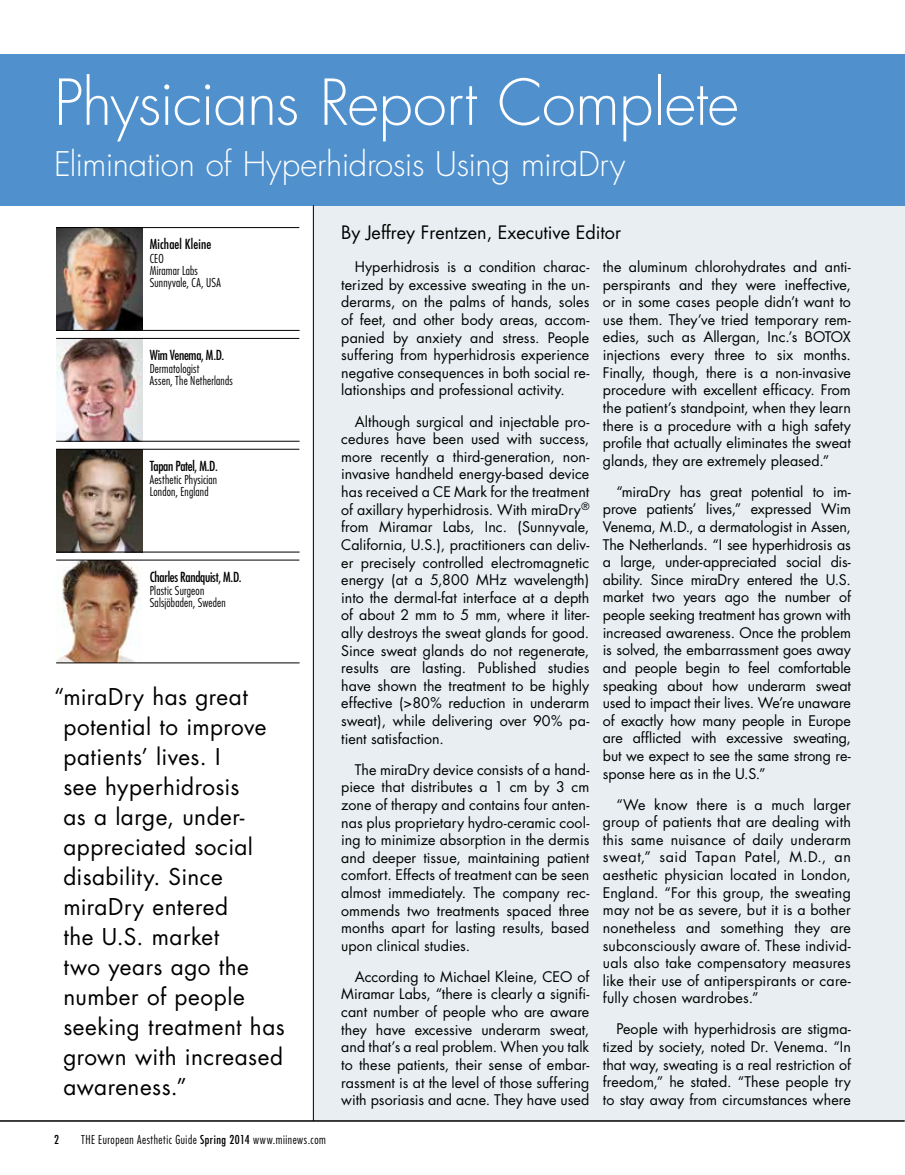
<style>
.page{position:relative;width:905px;height:1175px;background:#fff}
.page>*{position:absolute;margin:0;border:0;box-sizing:border-box;transform-origin:0 0}
.t1{font:300 61.5px "Futura";letter-spacing:-.015em;color:#fff}
.t2{font:300 33px "Futura";letter-spacing:-.01em;color:#fff}
.t3{font:22.5px/30px "Futura";letter-spacing:.02em;color:#000}
.t4{font:18px "Futura";color:#000}
.t5{font:14.25px/17.5px "Futura";letter-spacing:.005em;color:#000;text-align:justify}
.t6{font:condensed 13.5px "Futura";letter-spacing:-.02em;color:#000}
.t7{font:condensed 13.5px "Futura";letter-spacing:.01em;color:#000}
.t8{font:300 condensed 12px/12px "Futura";letter-spacing:.015em;color:#000}
.t9{font:300 condensed 12px "Futura";letter-spacing:.045em;color:#000}
.t10{font:condensed 12px "Futura";color:#000}
.s1{font-weight:400}
</style>
<div class="page">
<div style="left:314px;top:198px;width:590px;height:922px;background:#e8eef1"></div>
<div style="left:0;top:54px;width:904px;height:151px;background:#5091cd"></div>
<hr style="left:313px;top:205px;width:1px;height:915px;background:#000">
<img style="left:56px;top:228px;width:87px;height:102px">
<hr style="left:56px;top:227px;width:243px;height:1px;background:#000">
<hr style="left:56px;top:330px;width:243px;height:1px;background:#000">
<img style="left:56px;top:339px;width:87px;height:102px">
<hr style="left:56px;top:338px;width:243px;height:1px;background:#000">
<hr style="left:56px;top:441px;width:243px;height:1px;background:#000">
<img style="left:56px;top:560px;width:87px;height:102px">
<hr style="left:56px;top:559px;width:243px;height:1px;background:#000">
<hr style="left:56px;top:662px;width:243px;height:1px;background:#000">
<img style="left:56px;top:450px;width:87px;height:101px">
<hr style="left:56px;top:449px;width:243px;height:1px;background:#000">
<hr style="left:56px;top:551px;width:243px;height:1px;background:#000">
<hr style="left:0;top:1120px;width:904px;height:1px;background:#000">
<h1 class="t1" style="left:54px;top:65px;width:686px">Physicians Report Complete</h1>
<h2 class="t2" style="left:54px;top:144px;width:572px">Elimination of Hyperhidrosis Using miraDry</h2>
<p class="t7" style="left:150px;top:236px;width:63px">Michael Kleine</p>
<p class="t8" style="left:150px;top:252px;width:73px">CEO<br>Miramar Labs<br>Sunnyvale, CA, USA</p>
<p class="t6" style="left:150px;top:347px;width:76px">Wim Venema, M.D.</p>
<p class="t8" style="left:150px;top:363px;width:85px">Dermatologist<br>Assen, The Netherlands</p>
<p class="t6" style="left:150px;top:457px;width:70px">Tapan Patel, M.D.</p>
<p class="t8" style="left:150px;top:474px;width:69px">Aesthetic Physician<br>London, England</p>
<p class="t6" style="left:150px;top:568px;width:93px">Charles Randquist, M.D.</p>
<p class="t8" style="left:150px;top:584px;width:78px">Plastic Surgeon<br>Salsjöbaden, Sweden</p>
<p class="t3" style="left:63px;top:681px;width:223px;text-indent:-9px">“miraDry has great potential to improve patients’ lives. I<br>see hyperhidrosis<br>as a large, under&shy;appreciated social disability. Since miraDry entered<br>the U.S. market<br>two years ago the number of people seeking treatment has grown with increased awareness.”</p>
<p class="t9" style="left:81px;top:1132px;width:246px">THE European Aesthetic Guide <span class="s1">Spring 2014</span> www.miinews.com</p>
<p class="t10" style="left:54px;top:1132px;width:6px">2</p>
<p class="t4" style="left:341px;top:221px;width:281px">By Jeffrey Frentzen, Executive Editor</p>
<p class="t5" style="left:341px;top:258px;width:249px;text-indent:13px">Hyperhidrosis is a condition charac&shy;terized by excessive sweating in the un&shy;derarms, on the palms of hands, soles of feet, and other body areas, accom&shy;panied by anxiety and stress. People suffering from hyperhidrosis experience negative consequences in both social re&shy;lationships and professional activity.</p>
<p class="t5" style="left:341px;top:413px;width:249px;text-indent:13px">Although surgical and injectable pro&shy;cedures have been used with success, more recently a third-generation, non&shy;invasive handheld energy-based device has received a CE Mark for the treatment of axillary hyperhidrosis. With miraDry<sup>® </sup>from Miramar Labs, Inc. (Sunnyvale, California, U.S.), practitioners can deliv&shy;er precisely controlled electromagnetic energy (at a 5,800 MHz wavelength) into the dermal-fat interface at a depth of about 2 mm to 5 mm, where it liter&shy;ally destroys the sweat glands for good.<br>Since sweat glands do not regenerate, results are lasting. Published studies have shown the treatment to be highly effective (&gt;80% reduction in underarm sweat), while delivering over 90% pa&shy;tient satisfaction.</p>
<p class="t5" style="left:341px;top:761px;width:249px;text-indent:13px">The miraDry device consists of a hand&shy;piece that distributes a 1 cm by 3 cm zone of therapy and contains four anten&shy;nas plus proprietary hydro-ceramic cool&shy;ing to minimize absorption in the dermis and deeper tissue, maintaining patient comfort. Effects of treatment can be seen almost immediately. The company rec&shy;ommends two treatments spaced three months apart for lasting results, based upon clinical studies.</p>
<p class="t5" style="left:341px;top:968px;width:249px;text-indent:13px">According to Michael Kleine, CEO of Miramar Labs, “there is clearly a signifi&shy;cant number of people who are aware they have excessive underarm sweat, and that’s a real problem. When you talk to these patients, their sense of embar&shy;rassment is at the level of those suffering with psoriasis and acne. They have used</p>
<p class="t5" style="left:603px;top:258px;width:250px">the aluminum chlorohydrates and anti&shy;perspirants and they were ineffective, or in some cases people didn’t want to use them. They’ve tried temporary rem&shy;edies, such as Allergan, Inc.’s BOTOX injections every three to six months.<br>Finally, though, there is a non-invasive procedure with excellent efficacy. From the patient’s standpoint, when they learn there is a procedure with a high safety profile that actually eliminates the sweat glands, they are extremely pleased.”</p>
<p class="t5" style="left:603px;top:483px;width:249px;text-indent:13px">“miraDry has great potential to im&shy;prove patients’ lives,” expressed Wim Venema, M.D., a dermatologist in Assen, The Netherlands. “I see hyperhidrosis as a large, under-appreciated social dis&shy;ability. Since miraDry entered the U.S. market two years ago the number of people seeking treatment has grown with increased awareness. Once the problem is solved, the embarrassment goes away and people begin to feel comfortable speaking about how underarm sweat used to impact their lives. We’re unaware of exactly how many people in Europe are afflicted with excessive sweating, but we expect to see the same strong re&shy;sponse here as in the U.S.”</p>
<p class="t5" style="left:603px;top:795px;width:249px;text-indent:13px">“We know there is a much larger group of patients that are dealing with this same nuisance of daily underarm sweat,” said Tapan Patel, M.D., an aesthetic physician located in London, England. “For this group, the sweating may not be as severe, but it is a bother nonetheless and something they are subconsciously aware of. These individ&shy;uals also take compensatory measures like their use of antiperspirants or care&shy;fully chosen wardrobes.”</p>
<p class="t5" style="left:603px;top:1020px;width:250px;text-indent:13px">People with hyperhidrosis are stigma&shy;tized by society, noted Dr. Venema. “In that way, sweating is a real restriction of freedom,” he stated. “These people try to stay away from circumstances where</p>
</div>
